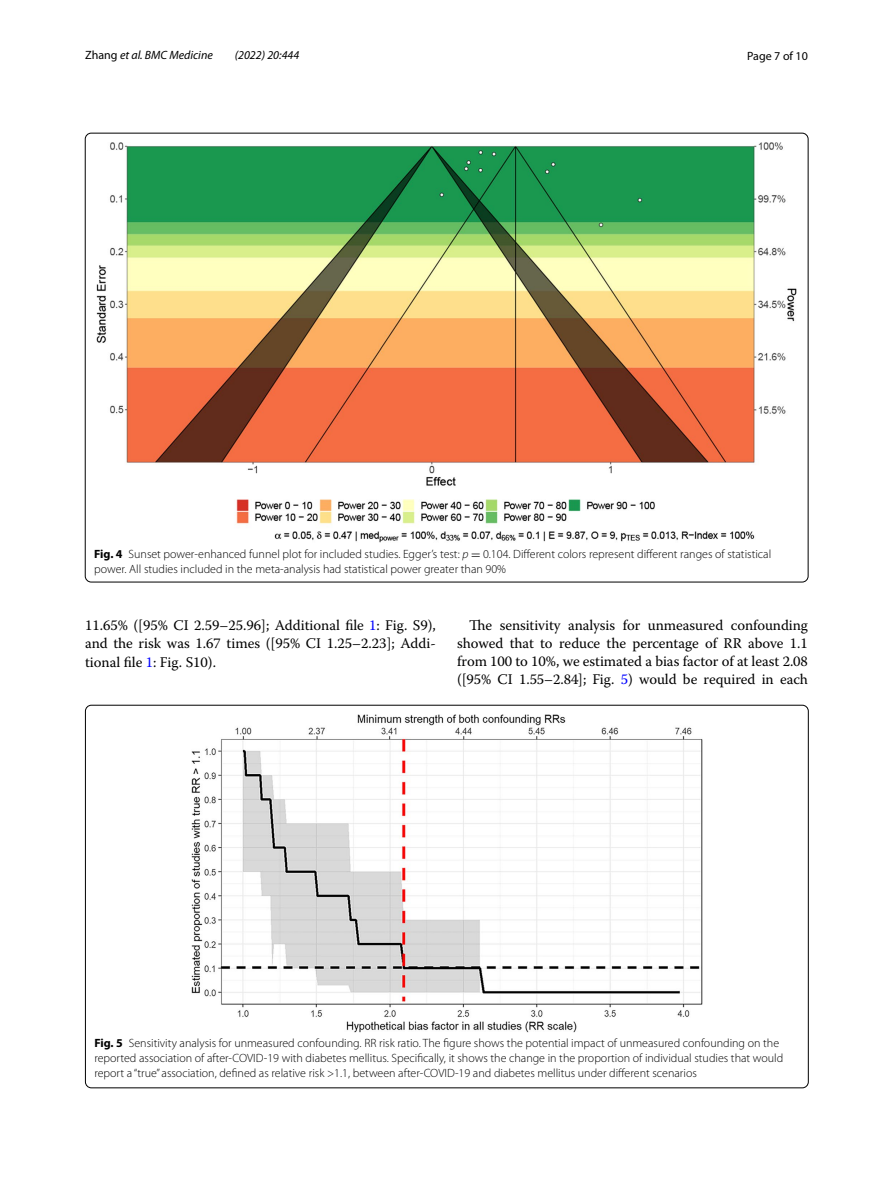
<style>
.page{position:relative;width:893px;height:1187px;background:#fff}
.page>*{position:absolute;margin:0;border:0;box-sizing:border-box;transform-origin:0 0}
.t1{font:14.7px/18px "Warnock Pro";color:#000;text-align:justify}
.t2{font:300 12px/15px "Myriad Pro";color:#000}
.t3{font:italic 12px "Myriad Pro";color:#000}
.t4{font:12px "Myriad Pro";color:#000}
.s1{font-style:normal}
.s2{font-weight:700}
.s3{font-style:italic}
.s4{font-family:"MTSY";font-weight:400}
.s5{color:#00f}
</style>
<div class="page">
<img style="left:96px;top:142px;width:701px;height:401px">
<img style="left:192px;top:714px;width:510px;height:318px">
<p class="t3" style="left:85px;top:48px;width:129px"><span class="s1">Zhang</span> et al. BMC Medicine</p>
<p class="t3" style="left:235px;top:48px;width:66px">(2022) 20:444</p>
<p class="t4" style="left:747px;top:48px;width:62px">Page 7 of 10</p>
<p class="t2" style="left:94px;top:546px;width:678px"><span class="s2">Fig. 4</span> Sunset power-enhanced funnel plot for included studies. Egger’s test: <span class="s3">p</span> <span class="s4">=</span> 0.104. Different colors represent different ranges of statistical power. All studies included in the meta-analysis had statistical power greater than 90%</p>
<p class="t1" style="left:85px;top:616px;width:352px">11.65% ([95% CI 2.59–25.96]; Additional file <span class="s5">1</span>: Fig. S9), and the risk was 1.67 times ([95% CI 1.25–2.23]; Addi&shy;tional file <span class="s5">1</span>: Fig. S10).</p>
<p class="t1" style="left:457px;top:616px;width:352px;text-indent:12px">The sensitivity analysis for unmeasured confounding showed that to reduce the percentage of RR above 1.1 from 100 to 10%, we estimated a bias factor of at least 2.08 ([95% CI 1.55–2.84]; Fig. <span class="s5">5</span>) would be required in each</p>
<p class="t2" style="left:94px;top:1036px;width:690px"><span class="s2">Fig. 5</span> Sensitivity analysis for unmeasured confounding. RR risk ratio. The figure shows the potential impact of unmeasured confounding on the reported association of after-COVID-19 with diabetes mellitus. Specifically, it shows the change in the proportion of individual studies that would report a “true” association, defined as relative risk &gt;1.1, between after-COVID-19 and diabetes mellitus under different scenarios</p>
</div>
